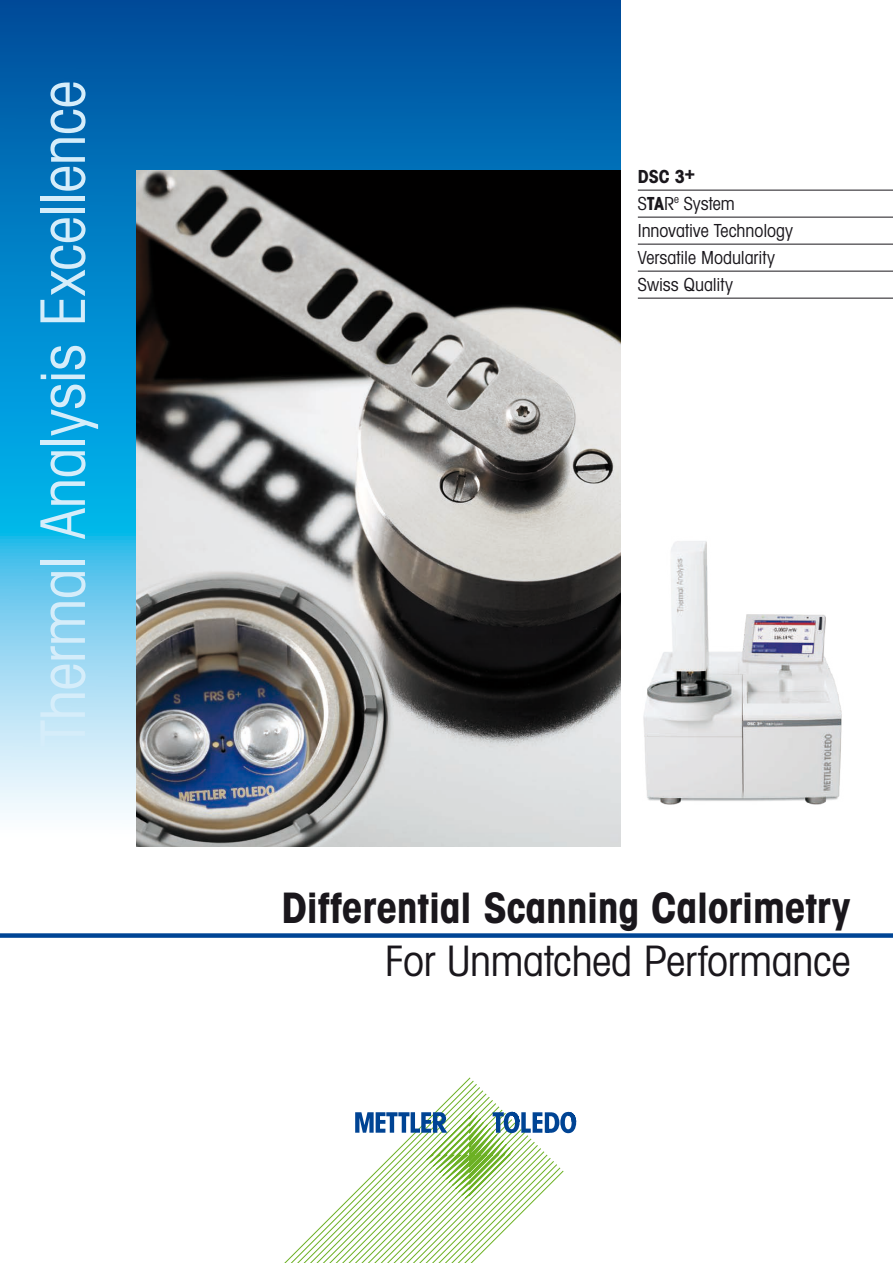
<style>
.page{position:relative;width:893px;height:1263px;background:#fff}
.page>*{position:absolute;margin:0;border:0;box-sizing:border-box;transform-origin:0 0}
.t1{font:61.5px "Avant Gardefor MT Bk";letter-spacing:-.01em;color:#d5edfa}
.t2{font:42px "Avant Gardefor MT Bd";letter-spacing:-.01em;color:#1a171c}
.t3{font:42px "Avant Gardefor MT Bk";letter-spacing:-.005em;color:#1a171c}
.t4{font:18px/27px "Avant Gardefor MT Bk";color:#1a171c}
.t5{font:18px "Avant Gardefor MT Bd";color:#1a171c}
.s1{font-family:"Avant Gardefor MT Bd"}
</style>
<div class="page">
<svg style="left:0;top:0;width:621px;height:814px"></svg>
<div style="left:0;top:933px;width:893px;height:5px;background:#004595"></div>
<svg style="left:284px;top:1078px;width:252px;height:185px"></svg>
<svg style="left:355px;top:1112px;width:221px;height:87px"></svg>
<img style="left:643px;top:541px;width:199px;height:264px">
<img style="left:136px;top:170px;width:485px;height:676px">
<hr style="left:638px;top:190px;width:255px;height:1px;background:#1a171c">
<hr style="left:638px;top:217px;width:255px;height:1px;background:#1a171c">
<hr style="left:638px;top:244px;width:255px;height:1px;background:#1a171c">
<hr style="left:638px;top:271px;width:255px;height:1px;background:#1a171c">
<hr style="left:638px;top:298px;width:255px;height:1px;background:#1a171c">
<h1 class="t1" style="left:25px;top:747px;width:668px;rotate:-90deg">Thermal Analysis Excellence</h1>
<p class="t5" style="left:638px;top:165px;width:59px">DSC 3+</p>
<p class="t4" style="left:638px;top:190px;width:157px">S<span class="s1">TA</span>R<sup>e</sup> System<br>Innovative Technology<br>Versatile Modularity<br>Swiss Quality</p>
<h2 class="t2" style="left:282px;top:881px;width:570px">Differential Scanning Calorimetry</h2>
<h2 class="t3" style="left:385px;top:935px;width:467px">For Unmatched Performance</h2>
</div>
